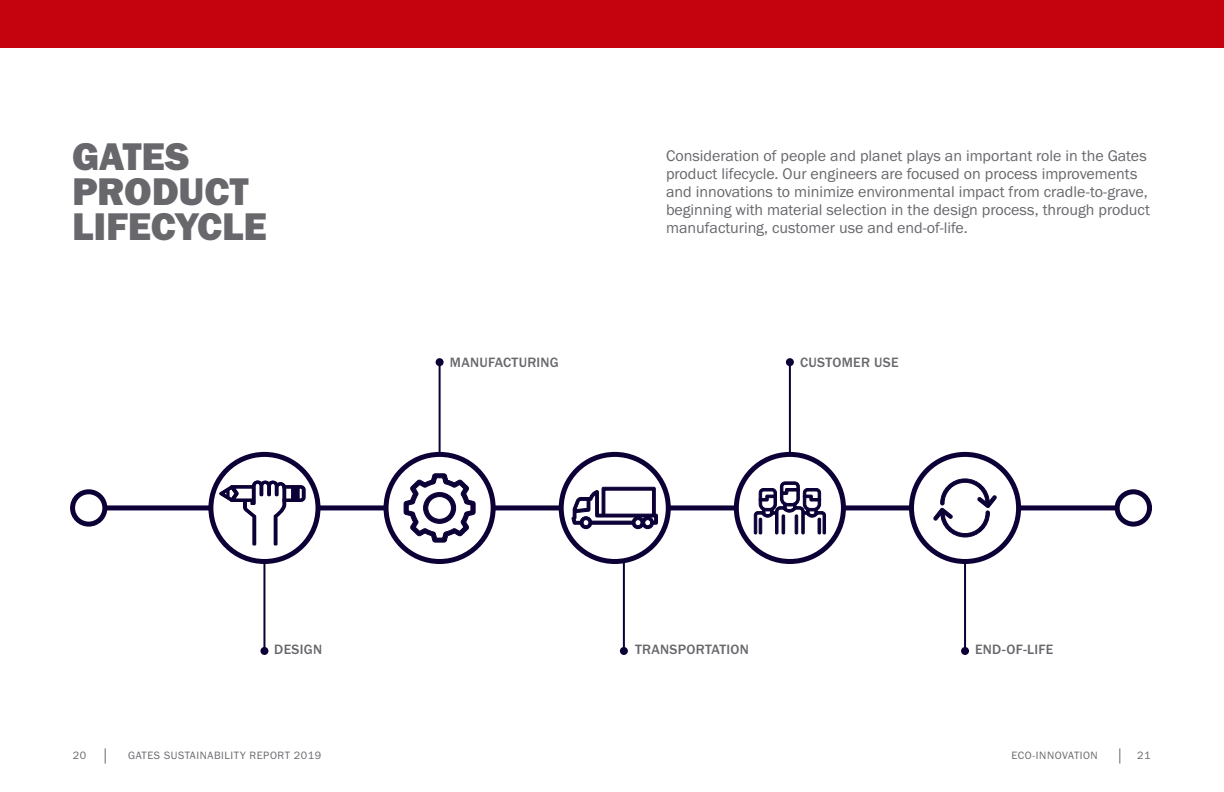
<style>
.page{position:relative;width:1224px;height:792px;background:#fff}
.page>*{position:absolute;margin:0;border:0;box-sizing:border-box;transform-origin:0 0}
.t1{font:40px/35px "Franklin Gothic URW Hea";letter-spacing:-.005em;color:#68676c}
._16pt_body_gray{font:16px/18px "Franklin Gothic URW Boo";color:#68676c}
._14pt_lead-in_gray{font:500 14px "Franklin Gothic URW";letter-spacing:.02em;color:#68676c}
._7pt_catalog_and_sec{font:11px "Franklin Gothic URW Boo";letter-spacing:.05em;color:#68676c}
</style>
<div class="page">
<div style="left:0;top:0;width:1224px;height:48px;background:#c4030e"></div>
<svg style="left:1119px;top:748px;width:1px;height:16px"></svg>
<svg style="left:105px;top:748px;width:1px;height:16px"></svg>
<div style="left:72px;top:505px;width:1080px;height:5px;background:#0c0036"></div>
<svg style="left:211px;top:454px;width:107px;height:108px"></svg>
<div style="left:208px;top:452px;width:113px;height:112px;border:5px solid #0c0036;border-radius:50%"></div>
<div style="left:73px;top:492px;width:32px;height:32px;background:#fff;border-radius:50%"></div>
<div style="left:70px;top:489px;width:37px;height:38px;border:5px solid #0c0036;border-radius:50%"></div>
<svg style="left:1117px;top:492px;width:32px;height:32px"></svg>
<div style="left:1115px;top:489px;width:37px;height:38px;border:5px solid #0c0036;border-radius:50%"></div>
<svg style="left:386px;top:454px;width:107px;height:108px"></svg>
<div style="left:384px;top:452px;width:112px;height:112px;border:5px solid #0c0036;border-radius:50%"></div>
<div style="left:561px;top:454px;width:107px;height:108px;background:#fff;border-radius:50%"></div>
<div style="left:559px;top:452px;width:112px;height:112px;border:5px solid #0c0036;border-radius:50%"></div>
<div style="left:736px;top:454px;width:107px;height:108px;background:#fff;border-radius:50%"></div>
<div style="left:734px;top:452px;width:112px;height:112px;border:5px solid #0c0036;border-radius:50%"></div>
<div style="left:912px;top:454px;width:107px;height:108px;background:#fff;border-radius:50%"></div>
<div style="left:909px;top:452px;width:112px;height:112px;border:5px solid #0c0036;border-radius:50%"></div>
<hr style="left:439px;top:362px;width:2px;height:93px;background:#0c0036">
<div style="left:436px;top:358px;width:8px;height:8px;background:#0c0036;border-radius:50%"></div>
<hr style="left:623px;top:561px;width:2px;height:90px;background:#0c0036">
<div style="left:620px;top:647px;width:8px;height:8px;background:#0c0036;border-radius:50%"></div>
<hr style="left:964px;top:561px;width:2px;height:90px;background:#0c0036">
<div style="left:961px;top:647px;width:8px;height:8px;background:#0c0036;border-radius:50%"></div>
<hr style="left:789px;top:362px;width:2px;height:93px;background:#0c0036">
<div style="left:786px;top:358px;width:8px;height:8px;background:#0c0036;border-radius:50%"></div>
<hr style="left:263px;top:560px;width:2px;height:91px;background:#0c0036">
<div style="left:260px;top:647px;width:8px;height:8px;background:#0c0036;border-radius:50%"></div>
<svg style="left:404px;top:473px;width:72px;height:70px"></svg>
<svg style="left:571px;top:486px;width:87px;height:44px"></svg>
<svg style="left:218px;top:480px;width:88px;height:66px"></svg>
<svg style="left:754px;top:481px;width:72px;height:54px"></svg>
<svg style="left:933px;top:478px;width:64px;height:60px"></svg>
<p class="t1" style="left:72px;top:138px;width:196px">GATES<br>PRODUCT<br>LIFECYCLE</p>
<p class="_16pt_body_gray" style="left:666px;top:147px;width:486px">Consideration of people and planet plays an important role in the Gates product lifecycle. Our engineers are focused on process improvements and innovations to minimize environmental impact from cradle-to-grave, beginning with material selection in the design process, through product manufacturing, customer use and end-of-life.</p>
<p class="_14pt_lead-in_gray" style="left:450px;top:354px;width:111px">MANUFACTURING</p>
<p class="_14pt_lead-in_gray" style="left:800px;top:354px;width:100px">CUSTOMER USE</p>
<p class="_14pt_lead-in_gray" style="left:274px;top:641px;width:49px">DESIGN</p>
<p class="_14pt_lead-in_gray" style="left:635px;top:641px;width:115px">TRANSPORTATION</p>
<p class="_14pt_lead-in_gray" style="left:975px;top:641px;width:80px">END-OF-LIFE</p>
<p class="_7pt_catalog_and_sec" style="left:73px;top:748px;width:15px">20</p>
<p class="_7pt_catalog_and_sec" style="left:128px;top:748px;width:195px">GATES SUSTAINABILITY REPORT 2019</p>
<p class="_7pt_catalog_and_sec" style="left:1012px;top:748px;width:88px">ECO-INNOVATION</p>
<p class="_7pt_catalog_and_sec" style="left:1137px;top:748px;width:15px">21</p>
</div>
